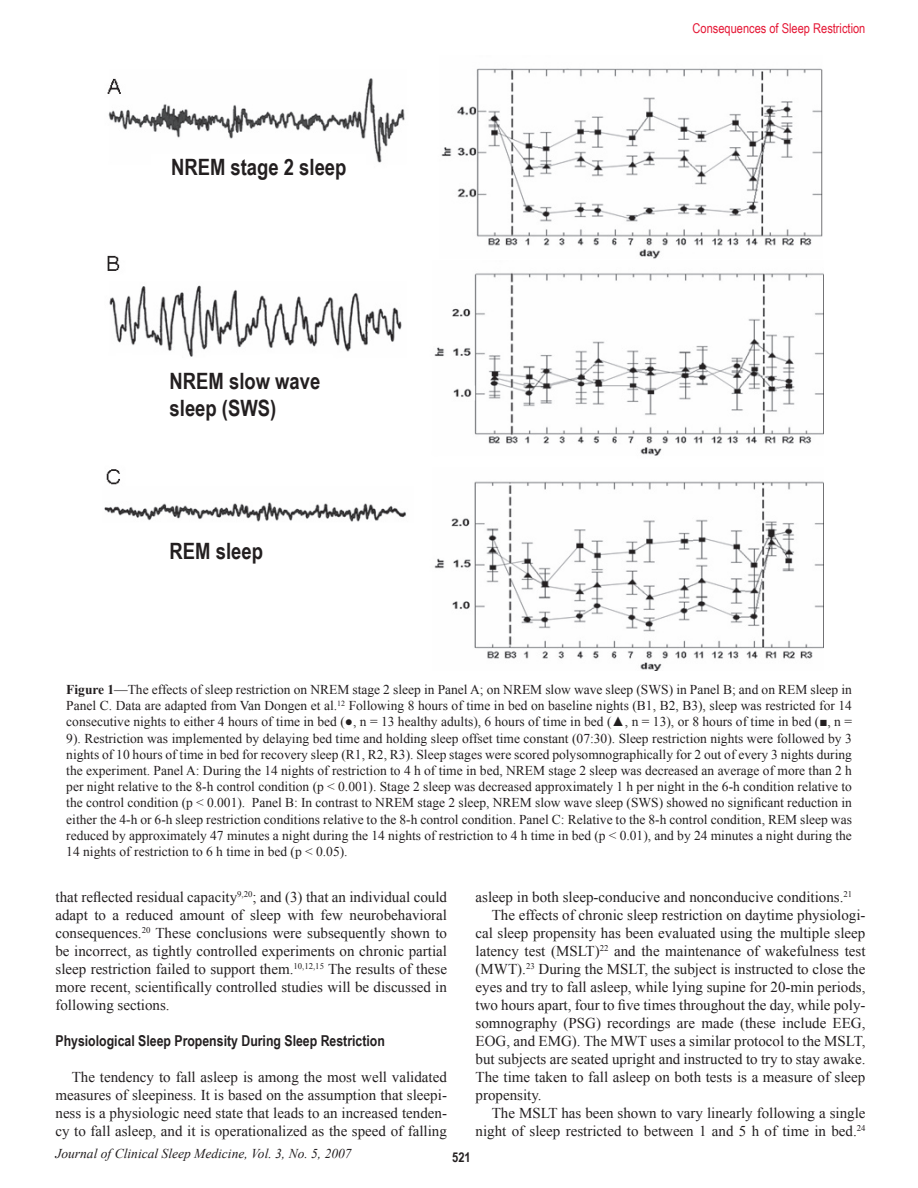
<style>
.page{position:relative;width:918px;height:1188px;background:#fff}
.page>*{position:absolute;margin:0;border:0;box-sizing:border-box;transform-origin:0 0}
.t1{font:700 22.5px/27px "Arial Narrow";color:#231f20}
.t2{font:15px/18px "Times New Roman";color:#231f20;text-align:justify}
.t3{font:700 15px "Arial Narrow";color:#231f20}
.t4{font:13.5px/16.2px "Times New Roman";color:#231f20;text-align:justify}
.t5{font:italic 13.5px "Times New Roman";color:#231f20}
.t6{font:13.5px "Arial Narrow";color:#e51836}
.t7{font:700 13.5px "Arial Narrow";color:#231f20}
.s1{font-weight:700}
</style>
<div class="page">
<img style="left:104px;top:68px;width:719px;height:602px">
<div style="left:152px;top:154px;width:214px;height:30px;background:#fff"></div>
<div style="left:156px;top:368px;width:214px;height:67px;background:#fff"></div>
<div style="left:156px;top:538px;width:214px;height:67px;background:#fff"></div>
<h1 class="t1" style="left:171px;top:152px;width:177px">NREM stage 2 sleep</h1>
<h1 class="t1" style="left:170px;top:366px;width:152px">NREM slow wave sleep (SWS)</h1>
<h1 class="t1" style="left:170px;top:536px;width:95px">REM sleep</h1>
<p class="t6" style="left:693px;top:18px;width:174px">Consequences of Sleep Restriction</p>
<p class="t4" style="left:66px;top:681px;width:787px"><span class="s1">Figure 1</span>—The effects of sleep restriction on NREM stage 2 sleep in Panel A; on NREM slow wave sleep (SWS) in Panel B; and on REM sleep in Panel C. Data are adapted from Van Dongen et al.<sup>12</sup> Following 8 hours of time in bed on baseline nights (B1, B2, B3), sleep was restricted for 14 consecutive nights to either 4 hours of time in bed (●, n = 13 healthy adults), 6 hours of time in bed (▲, n = 13), or 8 hours of time in bed (■, n = 9). Restriction was implemented by delaying bed time and holding sleep offset time constant (07:30). Sleep restriction nights were followed by 3 nights of 10 hours of time in bed for recovery sleep (R1, R2, R3). Sleep stages were scored polysomnographically for 2 out of every 3 nights during the experiment. Panel A: During the 14 nights of restriction to 4 h of time in bed, NREM stage 2 sleep was decreased an average of more than 2 h per night relative to the 8-h control condition (p &lt; 0.001). Stage 2 sleep was decreased approximately 1 h per night in the 6-h condition relative to the control condition (p &lt; 0.001). Panel B: In contrast to NREM stage 2 sleep, NREM slow wave sleep (SWS) showed no significant reduction in either the 4-h or 6-h sleep restriction conditions relative to the 8-h control condition. Panel C: Relative to the 8-h control condition, REM sleep was reduced by approximately 47 minutes a night during the 14 nights of restriction to 4 h time in bed (p &lt; 0.01), and by 24 minutes a night during the 14 nights of restriction to 6 h time in bed (p &lt; 0.05).</p>
<p class="t2" style="left:55px;top:887px;width:393px">that reflected residual capacity<sup>9,20</sup>; and (3) that an individual could adapt to a reduced amount of sleep with few neurobehavioral consequences.<sup>20</sup> These conclusions were subsequently shown to be incorrect, as tightly controlled experiments on chronic partial sleep restriction failed to support them.<sup>10,12,15</sup> The results of these more recent, scientifically controlled studies will be discussed in following sections.</p>
<p class="t3" style="left:56px;top:1029px;width:331px">Physiological Sleep Propensity During Sleep Restriction</p>
<p class="t2" style="left:56px;top:1067px;width:393px;text-indent:16px">The tendency to fall asleep is among the most well validated measures of sleepiness. It is based on the assumption that sleepi&shy;ness is a physiologic need state that leads to an increased tenden&shy;cy to fall asleep, and it is operationalized as the speed of falling</p>
<p class="t2" style="left:476px;top:887px;width:378px">asleep in both sleep-conducive and nonconducive conditions.<sup>21</sup></p>
<p class="t2" style="left:492px;top:905px;width:375px">The effects of chronic sleep restriction on daytime physiologi-</p>
<p class="t2" style="left:476px;top:923px;width:391px">cal sleep propensity has been evaluated using the multiple sleep</p>
<p class="t2" style="left:476px;top:941px;width:391px">latency test (MSLT)<sup>22</sup> and the maintenance of wakefulness test</p>
<p class="t2" style="left:476px;top:959px;width:391px">(MWT).<sup>23</sup> During the MSLT, the subject is instructed to close the</p>
<p class="t2" style="left:476px;top:977px;width:391px">eyes and try to fall asleep, while lying supine for 20-min periods,</p>
<p class="t2" style="left:476px;top:995px;width:391px">two hours apart, four to five times throughout the day, while poly-</p>
<p class="t2" style="left:476px;top:1013px;width:391px">somnography (PSG) recordings are made (these include EEG,</p>
<p class="t2" style="left:476px;top:1031px;width:391px">EOG, and EMG). The MWT uses a similar protocol to the MSLT,</p>
<p class="t2" style="left:476px;top:1049px;width:391px">but subjects are seated upright and instructed to try to stay awake.</p>
<p class="t2" style="left:476px;top:1067px;width:391px">The time taken to fall asleep on both tests is a measure of sleep</p>
<p class="t2" style="left:476px;top:1085px;width:68px">propensity.</p>
<p class="t2" style="left:492px;top:1103px;width:375px">The MSLT has been shown to vary linearly following a single</p>
<p class="t2" style="left:476px;top:1121px;width:391px">night of sleep restricted to between 1 and 5 h of time in bed.<sup>24</sup></p>
<p class="t5" style="left:56px;top:1145px;width:298px">Journal of Clinical Sleep Medicine, Vol. 3, No. 5, 2007</p>
<p class="t7" style="left:452px;top:1147px;width:20px">521</p>
</div>
